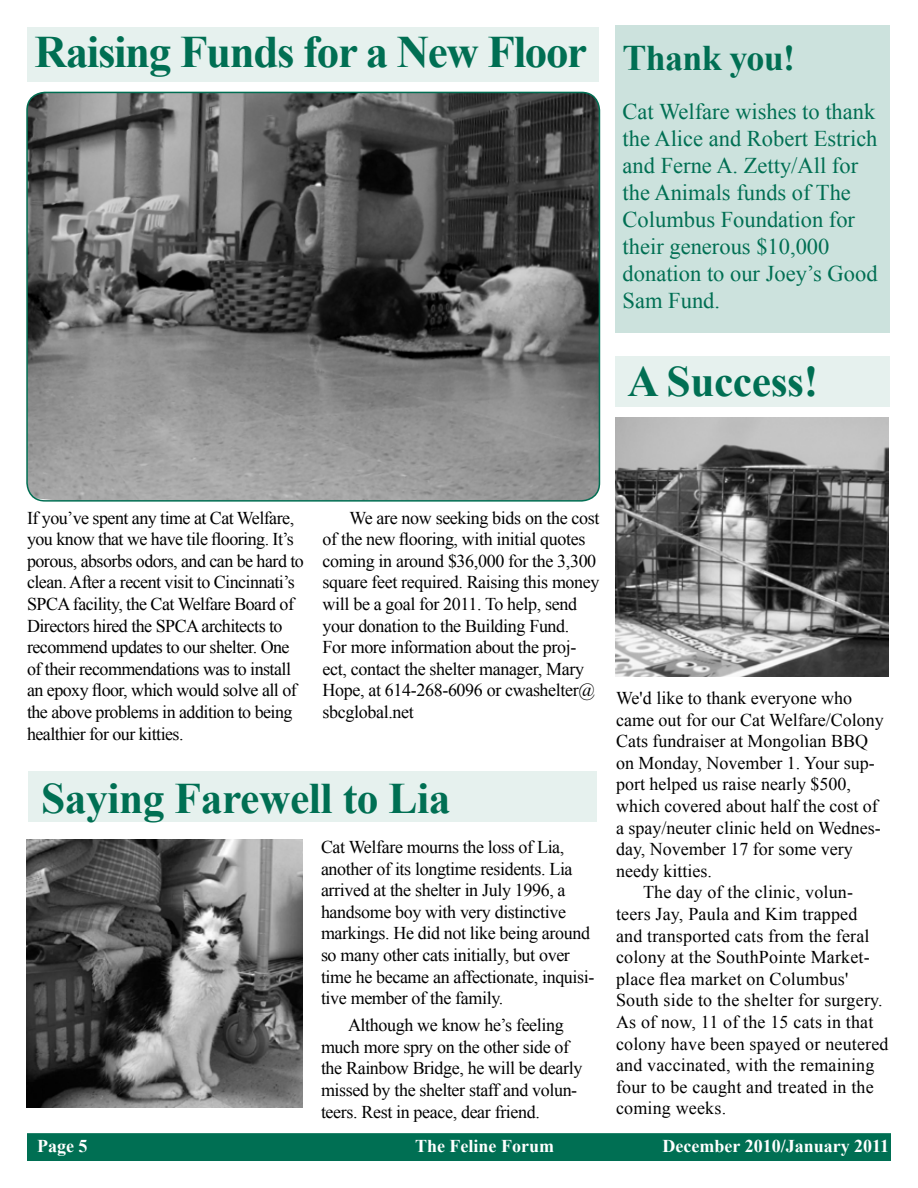
<style>
.page{position:relative;width:918px;height:1188px;background:#fff}
.page>*{position:absolute;margin:0;border:0;box-sizing:border-box;transform-origin:0 0}
.t1{font:700 45px "Times New Roman";letter-spacing:-.03em;color:#006f53}
.t2{font:700 43.5px "Times New Roman";letter-spacing:-.01em;color:#006f53}
.t3{font:700 36px "Times New Roman";letter-spacing:-.02em;color:#006f53}
.t4{font:22.5px/27px "Times New Roman";color:#006f53}
.t5{font:18px/21.6px "Times New Roman";letter-spacing:-.02em;color:#000}
.t6{font:18px "Times New Roman";letter-spacing:.01em;color:#000}
.t7{font:18px "Times New Roman";color:#000}
.t8{font:700 18px "Times New Roman";color:#fff}
</style>
<div class="page">
<div style="left:27px;top:1133px;width:864px;height:28px;background:#006f53;border:2px solid #006f53"></div>
<div style="left:27px;top:27px;width:571px;height:54px;background:#e6f1ee"></div>
<img style="left:27px;top:92px;width:572px;height:407px">
<div style="left:26px;top:92px;width:574px;height:410px;border:2px solid #006f53;border-radius:18px"></div>
<div style="left:29px;top:771px;width:568px;height:51px;background:#e6f1ee"></div>
<div style="left:615px;top:357px;width:275px;height:50px;background:#e6f1ee"></div>
<img style="left:26px;top:839px;width:277px;height:269px">
<div style="left:615px;top:25px;width:275px;height:308px;background:#cce2dd"></div>
<img style="left:616px;top:418px;width:272px;height:258px">
<h1 class="t1" style="left:35px;top:21px;width:554px">Raising Funds for a New Floor</h1>
<h3 class="t3" style="left:623px;top:33px;width:174px">Thank you!</h3>
<p class="t4" style="left:623px;top:97px;width:256px">Cat Welfare wishes to thank the Alice and Robert Estrich and Ferne A. Zetty/All for the Animals funds of The<br>Columbus Foundation for their generous $10,000 donation to our Joey’s Good<br>Sam Fund.</p>
<h2 class="t2" style="left:628px;top:352px;width:192px">A Success!</h2>
<p class="t5" style="left:27px;top:506px;width:278px">If you’ve spent any time at Cat Welfare, you know that we have tile flooring. It’s porous, absorbs odors, and can be hard to clean. After a recent visit to Cincinnati’s SPCA facility, the Cat Welfare Board of Directors hired the SPCA architects to recommend updates to our shelter. One of their recommendations was to install an epoxy floor, which would solve all of the above problems in addition to being healthier for our kitties.</p>
<p class="t5" style="left:323px;top:506px;width:278px;text-indent:27px">We are now seeking bids on the cost of the new flooring, with initial quotes coming in around $36,000 for the 3,300 square feet required. Raising this money will be a goal for 2011. To help, send your donation to the Building Fund.<br>For more information about the proj&shy;ect, contact the shelter manager, Mary Hope, at 614-268-6096 or cwashelter@ sbcglobal.net</p>
<h2 class="t2" style="left:41px;top:768px;width:411px">Saying Farewell to Lia</h2>
<p class="t5" style="left:321px;top:836px;width:275px">Cat Welfare mourns the loss of Lia, another of its longtime residents. Lia arrived at the shelter in July 1996, a handsome boy with very distinctive markings. He did not like being around so many other cats initially, but over time he became an affectionate, inquisi&shy;tive member of the family.</p>
<p class="t5" style="left:321px;top:1014px;width:263px;text-indent:27px">Although we know he’s feeling much more spry on the other side of the Rainbow Bridge, he will be dearly missed by the shelter staff and volun&shy;teers. Rest in peace, dear friend.</p>
<p class="t7" style="left:616px;top:686px;width:238px">We'd like to thank everyone who</p>
<p class="t7" style="left:616px;top:707px;width:269px">came out for our Cat Welfare/Colony</p>
<p class="t7" style="left:616px;top:729px;width:253px">Cats fundraiser at Mongolian BBQ</p>
<p class="t7" style="left:616px;top:751px;width:260px">on Monday, November 1. Your sup-</p>
<p class="t7" style="left:616px;top:772px;width:236px">port helped us raise nearly $500,</p>
<p class="t7" style="left:616px;top:794px;width:263px">which covered about half the cost of</p>
<p class="t7" style="left:616px;top:815px;width:266px">a spay/neuter clinic held on Wednes-</p>
<p class="t7" style="left:616px;top:837px;width:238px">day, November 17 for some very</p>
<p class="t7" style="left:616px;top:859px;width:97px">needy kitties.</p>
<p class="t6" style="left:643px;top:880px;width:212px">The day of the clinic, volun-</p>
<p class="t6" style="left:616px;top:902px;width:243px">teers Jay, Paula and Kim trapped</p>
<p class="t6" style="left:616px;top:923px;width:255px">and transported cats from the feral</p>
<p class="t6" style="left:616px;top:945px;width:255px">colony at the SouthPointe Market-</p>
<p class="t6" style="left:616px;top:967px;width:234px">place flea market on Columbus'</p>
<p class="t6" style="left:616px;top:988px;width:268px">South side to the shelter for surgery.</p>
<p class="t6" style="left:616px;top:1010px;width:259px">As of now, 11 of the 15 cats in that</p>
<p class="t6" style="left:616px;top:1031px;width:274px">colony have been spayed or neutered</p>
<p class="t6" style="left:616px;top:1053px;width:260px">and vaccinated, with the remaining</p>
<p class="t6" style="left:616px;top:1075px;width:259px">four to be caught and treated in the</p>
<p class="t6" style="left:616px;top:1096px;width:112px">coming weeks.</p>
<p class="t8" style="left:37px;top:1133px;width:52px">Page 5</p>
<p class="t8" style="left:415px;top:1133px;width:140px">The Feline Forum</p>
<p class="t8" style="left:663px;top:1133px;width:228px">December 2010/January 2011</p>
</div>
